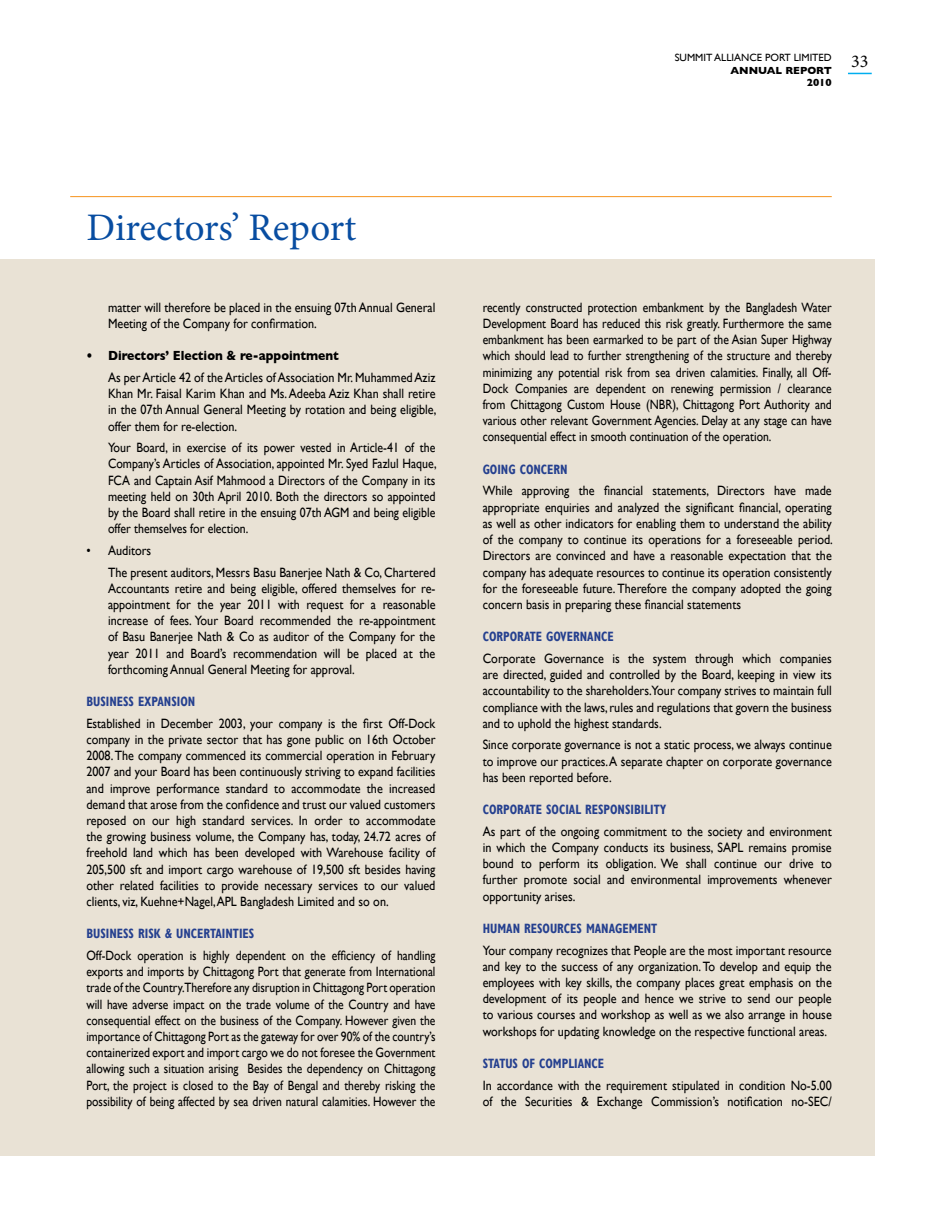
<style>
.page{position:relative;width:929px;height:1210px;background:#fff}
.page>*{position:absolute;margin:0;border:0;box-sizing:border-box;transform-origin:0 0}
.t1{font:39px "Minion Pro";color:#084da1}
.t2{font:18px "Minion Pro";color:#000}
.t3{font:13.5px/16.2px "Gill Sans";color:#000;text-align:justify;scale:.9 1}
.t4{font:13.5px/16.2px "Gill Sans";color:#000;text-align:justify;scale:.86 1}
.t5{font:13.5px/16.2px "Gill Sans";color:#000;text-align:justify;scale:.88 1}
.t6{font:700 condensed 13.5px "Gill Sans";color:#25408f;scale:.9 1}
.t7{font:700 13.5px "Gill Sans";color:#000;scale:.9 1}
.t8{font:10.5px "Gill Sans";color:#000}
.t9{font:700 10.5px/12.6px "Gill Sans";color:#000;text-align:right}
</style>
<div class="page">
<div style="left:0;top:259px;width:875px;height:897px;background:#e9e2d5"></div>
<svg style="left:848px;top:73px;width:24px;height:1px"></svg>
<hr style="left:70px;top:196px;width:762px;height:1px;background:#f7941e">
<p class="t8" style="left:675px;top:52px;width:158px">Summit Alliance Port Limited</p>
<p class="t9" style="left:730px;top:64px;width:103px">Annual report<br>2010</p>
<h2 class="t2" style="left:851px;top:49px;width:19px">33</h2>
<h1 class="t1" style="left:86px;top:201px;width:272px">Directors’ Report</h1>
<p class="t3" style="left:108px;top:299px;width:365px">matter will therefore be placed in the ensuing 07th Annual General<br>Meeting of the Company for confirmation.</p>
<p class="t7" style="left:86px;top:348px;width:282px">• Directors’ Election &amp; re-appointment</p>
<p class="t3" style="left:108px;top:369px;width:367px">As per Article 42 of the Articles of Association Mr. Muhammed Aziz Khan Mr. Faisal Karim Khan and Ms. Adeeba Aziz Khan shall retire in the 07th Annual General Meeting by rotation and being eligible, offer them for re-election.</p>
<p class="t5" style="left:108px;top:439px;width:375px">Your Board, in exercise of its power vested in Article-41 of the Company’s Articles of Association, appointed Mr. Syed Fazlul Haque, FCA and Captain Asif Mahmood a Directors of the Company in its meeting held on 30th April 2010. Both the directors so appointed by the Board shall retire in the ensuing 07th AGM and being eligible offer themselves for election.</p>
<p class="t3" style="left:108px;top:539px;width:365px;line-height:21.6px;text-indent:-22px">• Auditors<br>The present auditors, Messrs Basu Banerjee Nath &amp; Co, Chartered</p>
<p class="t3" style="left:108px;top:580px;width:365px">Accountants retire and being eligible, offered themselves for re&shy;appointment for the year 2011 with request for a reasonable increase of fees. Your Board recommended the re-appointment of Basu Banerjee Nath &amp; Co as auditor of the Company for the year 2011 and Board’s recommendation will be placed at the forthcoming Annual General Meeting for approval.</p>
<p class="t6" style="left:86px;top:693px;width:123px">BUSINESS EXPANSION</p>
<p class="t3" style="left:86px;top:715px;width:389px">Established in December 2003, your company is the first Off-Dock company in the private sector that has gone public on 16th October 2008. The company commenced its commercial operation in February 2007 and your Board has been continuously striving to expand facilities and improve performance standard to accommodate the increased demand that arose from the confidence and trust our valued customers reposed on our high standard services. In order to accommodate the growing business volume, the Company has, today, 24.72 acres of freehold land which has been developed with Warehouse facility of 205,500 sft and import cargo warehouse of 19,500 sft besides having other related facilities to provide necessary services to our valued clients, viz, Kuehne+Nagel, APL Bangladesh Limited and so on.</p>
<p class="t6" style="left:86px;top:926px;width:188px">BUSINESS RISK &amp; UNCERTAINTIES</p>
<p class="t4" style="left:86px;top:947px;width:407px">Off-Dock operation is highly dependent on the efficiency of handling exports and imports by Chittagong Port that generate from International trade of the Country.Therefore any disruption in Chittagong Port operation will have adverse impact on the trade volume of the Country and have consequential effect on the business of the Company. However given the importance of Chittagong Port as the gateway for over 90% of the country’s containerized export and import cargo we do not foresee the Government allowing such a situation arising Besides the dependency on Chittagong Port, the project is closed to the Bay of Bengal and thereby risking the possibility of being affected by sea driven natural calamities. However the</p>
<p class="t4" style="left:483px;top:299px;width:407px">recently constructed protection embankment by the Bangladesh Water Development Board has reduced this risk greatly. Furthermore the same embankment has been earmarked to be part of the Asian Super Highway which should lead to further strengthening of the structure and thereby minimizing any potential risk from sea driven calamities. Finally, all Off-Dock Companies are dependent on renewing permission / clearance from Chittagong Custom House (NBR), Chittagong Port Authority and various other relevant Government Agencies. Delay at any stage can have consequential effect in smooth continuation of the operation.</p>
<p class="t6" style="left:483px;top:461px;width:96px">GOING CONCERN</p>
<p class="t3" style="left:483px;top:483px;width:391px">While approving the financial statements, Directors have made appropriate enquiries and analyzed the significant financial, operating as well as other indicators for enabling them to understand the ability of the company to continue its operations for a foreseeable period.<br>Directors are convinced and have a reasonable expectation that the company has adequate resources to continue its operation consistently for the foreseeable future. Therefore the company adopted the going concern basis in preparing these financial statements</p>
<p class="t6" style="left:483px;top:629px;width:147px">CORPORATE GOVERNANCE</p>
<p class="t3" style="left:483px;top:650px;width:389px">Corporate Governance is the system through which companies are directed, guided and controlled by the Board, keeping in view its accountability to the shareholders.Your company strives to maintain full compliance with the laws, rules and regulations that govern the business and to uphold the highest standards.</p>
<p class="t3" style="left:483px;top:736px;width:389px">Since corporate governance is not a static process, we always continue to improve our practices. A separate chapter on corporate governance has been reported before.</p>
<p class="t6" style="left:483px;top:801px;width:206px">CORPORATE SOCIAL RESPONSIBILITY</p>
<p class="t3" style="left:483px;top:823px;width:389px">As part of the ongoing commitment to the society and environment in which the Company conducts its business, SAPL remains promise bound to perform its obligation. We shall continue our drive to further promote social and environmental improvements whenever opportunity arises.</p>
<p class="t6" style="left:483px;top:920px;width:195px">HUMAN RESOURCES MANAGEMENT</p>
<p class="t3" style="left:483px;top:942px;width:389px">Your company recognizes that People are the most important resource and key to the success of any organization. To develop and equip the employees with key skills, the company places great emphasis on the development of its people and hence we strive to send our people to various courses and workshop as well as we also arrange in house workshops for updating knowledge on the respective functional areas.</p>
<p class="t6" style="left:483px;top:1055px;width:136px">STATUS OF COMPLIANCE</p>
<p class="t3" style="left:483px;top:1077px;width:389px">In accordance with the requirement stipulated in condition No-5.00 of the Securities &amp; Exchange Commission’s notification no-SEC/</p>
</div>
